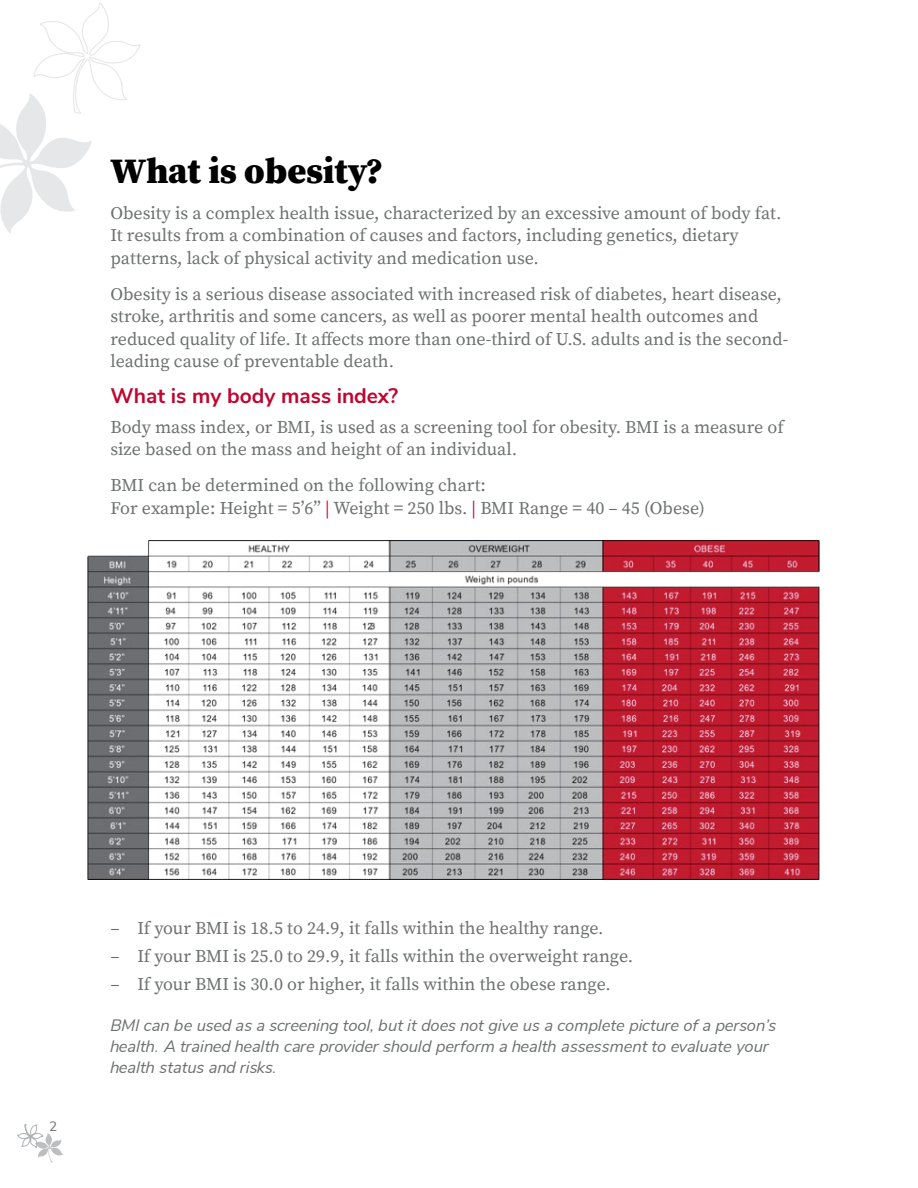
<style>
.page{position:relative;width:918px;height:1188px;background:#fff}
.page>*{position:absolute;margin:0;border:0;box-sizing:border-box;transform-origin:0 0}
.t1{font:900 36px "Buckeye Serif 2";color:#000}
.t2{font:700 21px "Buckeye Sans 2";color:#c00630}
.body1{font:18px/22.5px "Buckeye Serif 2 Regular 2";color:#6e7171}
.list1{font:18px "Buckeye Serif 2 Regular 2";color:#6e7171}
.italic_body_1{font:italic 16.5px/21px "Buckeye Sans 2";color:#6e7171}
.t3{font:13.5px "Buckeye Sans 2";color:#6d6e71}
.s1{font-family:"Buckeye Serif 2"}
.s2{color:#c00630}
</style>
<div class="page">
<svg style="left:17px;top:1124px;width:46px;height:39px"></svg>
<svg style="left:0;top:2px;width:141px;height:231px"></svg>
<img style="left:87px;top:541px;width:732px;height:339px">
<h1 class="t1" style="left:110px;top:150px;width:274px">What is obesity?</h1>
<p class="body1" style="left:110px;top:202px;width:673px">Obesity is a complex health issue, characterized by an excessive amount of body fat.<br>It results from a combination of causes and factors, including genetics, dietary patterns, lack of physical activity and medication use.</p>
<p class="body1" style="left:110px;top:283px;width:679px">Obesity is a serious disease associated with increased risk of diabetes, heart disease, stroke, arthritis and some cancers, as well as poorer mental health outcomes and <span class="s1">reduced quality of life. It affects more than one-third of U.S. adults and is the second&shy;</span>leading cause of preventable death.</p>
<h2 class="t2" style="left:110px;top:383px;width:289px">What is my body mass index?</h2>
<p class="body1" style="left:110px;top:416px;width:675px">Body mass index, or BMI, is used as a screening tool for obesity. BMI is a measure of size based on the mass and height of an individual.</p>
<p class="body1" style="left:110px;top:475px;width:377px">BMI can be determined on the following chart:</p>
<p class="body1" style="left:110px;top:497px;width:596px">For example: Height = 5’6” <span class="s2">|</span> Weight = 250 lbs. <span class="s2">|</span> BMI Range = 40 – 45 (Obese)</p>
<p class="t3" style="left:49px;top:1118px;width:10px">2</p>
<p class="list1" style="left:110px;top:918px;width:495px">– If your BMI is 18.5 to 24.9, it falls within the healthy range.</p>
<p class="list1" style="left:110px;top:946px;width:524px">– If your BMI is 25.0 to 29.9, it falls within the overweight range.</p>
<p class="list1" style="left:110px;top:973px;width:502px">– If your BMI is 30.0 or higher, it falls within the obese range.</p>
<p class="italic_body_1" style="left:110px;top:1015px;width:667px">BMI can be used as a screening tool, but it does not give us a complete picture of a person’s health. A trained health care provider should perform a health assessment to evaluate your health status and risks.</p>
</div>
